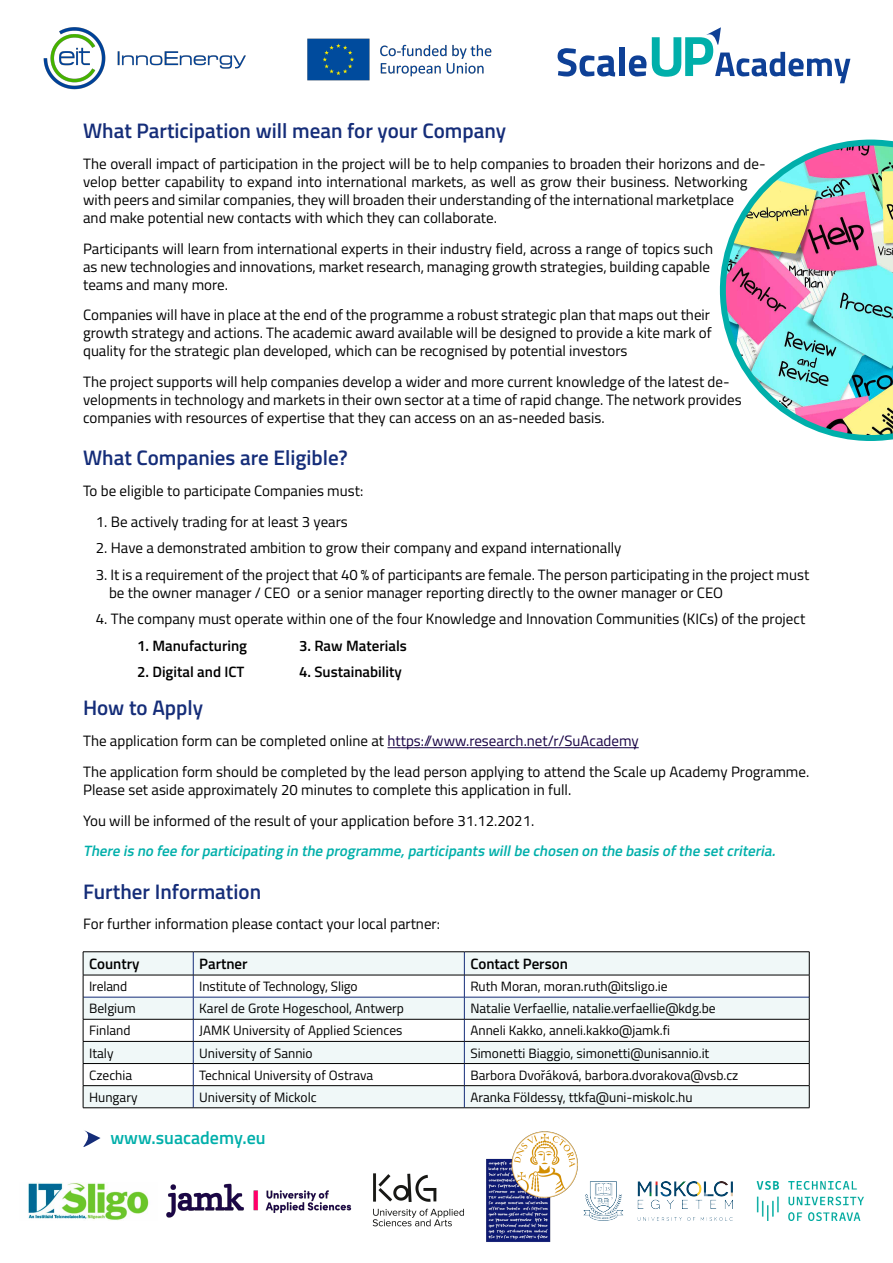
<style>
.page{position:relative;width:893px;height:1263px;background:#fff}
.page>*{position:absolute;margin:0;border:0;box-sizing:border-box;transform-origin:0 0}
.t1{font:600 21px "Titillium";color:#152d79}
.t2{font:600 18px "Titillium";color:#00afaa}
.t3{font:15px/18px "Titillium";color:#000}
.t4{font:italic 600 15px "Titillium";color:#00afaa}
.t5{font:600 15px "Titillium";color:#000}
.t6{font:13.5px "Titillium";color:#000}
.s1{color:#160043}
</style>
<div class="page">
<img style="left:166px;top:1183px;width:186px;height:35px">
<img style="left:28px;top:1183px;width:121px;height:37px">
<img style="left:757px;top:1182px;width:107px;height:38px">
<img style="left:372px;top:1173px;width:92px;height:54px">
<img style="left:486px;top:1131px;width:92px;height:111px">
<img style="left:584px;top:1182px;width:148px;height:38px">
<img style="left:720px;top:140px;width:173px;height:301px">
<hr style="left:387px;top:747px;width:252px;height:1px;background:#160043">
<hr style="left:83px;top:1107px;width:110px;height:1px;background:#000">
<hr style="left:193px;top:1107px;width:271px;height:1px;background:#000">
<hr style="left:464px;top:1107px;width:345px;height:1px;background:#000">
<hr style="left:83px;top:951px;width:110px;height:1px;background:#000">
<hr style="left:193px;top:951px;width:271px;height:1px;background:#000">
<hr style="left:464px;top:951px;width:345px;height:1px;background:#000">
<svg style="left:83px;top:952px;width:727px;height:155px"></svg>
<hr style="left:83px;top:975px;width:110px;height:1px;background:#000">
<hr style="left:193px;top:975px;width:271px;height:1px;background:#000">
<hr style="left:464px;top:975px;width:345px;height:1px;background:#000">
<svg style="left:83px;top:1130px;width:18px;height:17px"></svg>
<img style="left:43px;top:27px;width:449px;height:63px">
<svg style="left:558px;top:48px;width:57px;height:29px"></svg>
<div style="left:619px;top:48px;width:6px;height:28px;background:#0e4096"></div>
<svg style="left:629px;top:27px;width:221px;height:56px"></svg>
<h1 class="t1" style="left:83px;top:115px;width:424px">What Participation will mean for your Company</h1>
<p class="t3" style="left:83px;top:154px;width:684px">The overall impact of participation in the project will be to help companies to broaden their horizons and de&shy;velop better capability to expand into international markets, as well as grow their business. Networking with peers and similar companies, they will broaden their understanding of the international marketplace<br>and make potential new contacts with which they can collaborate.</p>
<p class="t3" style="left:83px;top:239px;width:632px">Participants will learn from international experts in their industry field, across a range of topics such as new technologies and innovations, market research, managing growth strategies, building capable teams and many more.</p>
<p class="t3" style="left:83px;top:305px;width:630px;text-align:justify">Companies will have in place at the end of the programme a robust strategic plan that maps out their growth strategy and actions. The academic award available will be designed to provide a kite mark of quality for the strategic plan developed, which can be recognised by potential investors</p>
<p class="t3" style="left:83px;top:372px;width:660px">The project supports will help companies develop a wider and more current knowledge of the latest de&shy;velopments in technology and markets in their own sector at a time of rapid change. The network provides companies with resources of expertise that they can access on an as-needed basis.</p>
<h1 class="t1" style="left:83px;top:442px;width:266px">What Companies are Eligible?</h1>
<p class="t3" style="left:83px;top:481px;width:282px">To be eligible to participate Companies must:</p>
<p class="t3" style="left:96px;top:512px;width:254px">1. Be actively trading for at least 3 years</p>
<p class="t3" style="left:96px;top:538px;width:527px">2. Have a demonstrated ambition to grow their company and expand internationally</p>
<p class="t3" style="left:109px;top:565px;width:702px;text-indent:-13px">3. It is a requirement of the project that 40 % of participants are female. The person participating in the project must be the owner manager / CEO or a senior manager reporting directly to the owner manager or CEO</p>
<p class="t3" style="left:96px;top:609px;width:711px">4. The company must operate within one of the four Knowledge and Innovation Communities (KICs) of the project</p>
<p class="t5" style="left:137px;top:634px;width:112px">1. Manufacturing</p>
<p class="t5" style="left:299px;top:634px;width:109px">3. Raw Materials</p>
<p class="t5" style="left:137px;top:661px;width:109px">2. Digital and ICT</p>
<p class="t5" style="left:299px;top:661px;width:104px">4. Sustainability</p>
<h1 class="t1" style="left:83px;top:692px;width:121px">How to Apply</h1>
<p class="t3" style="left:83px;top:725px;width:728px;line-height:30.8px">The application form can be completed online at <span class="s1">https://www.research.net/r/SuAcademy<br></span>The application form should be completed by the lead person applying to attend the Scale up Academy Programme.</p>
<p class="t3" style="left:83px;top:773px;width:490px;line-height:30.8px">Please set aside approximately 20 minutes to complete this application in full.<br>You will be informed of the result of your application before 31.12.2021.</p>
<p class="t4" style="left:83px;top:840px;width:697px">There is no fee forparticipating in the programme,participants willbe chosen on the basis ofthe setcriteria.</p>
<h1 class="t1" style="left:83px;top:875px;width:180px">Further Information</h1>
<p class="t3" style="left:83px;top:914px;width:358px">For further information please contact your local partner:</p>
<p class="t5" style="left:89px;top:952px;width:52px">Country</p>
<p class="t5" style="left:199px;top:952px;width:50px">Partner</p>
<p class="t5" style="left:470px;top:952px;width:99px">Contact Person</p>
<p class="t6" style="left:89px;top:976px;width:40px">Ireland</p>
<p class="t6" style="left:199px;top:976px;width:160px">Institute of Technology, Sligo</p>
<p class="t6" style="left:470px;top:976px;width:199px">Ruth Moran, moran.ruth@itsligo.ie</p>
<p class="t6" style="left:89px;top:999px;width:48px">Belgium</p>
<p class="t6" style="left:199px;top:999px;width:206px">Karel de Grote Hogeschool, Antwerp</p>
<p class="t6" style="left:470px;top:999px;width:247px">Natalie Verfaellie, natalie.verfaellie@kdg.be</p>
<p class="t6" style="left:89px;top:1021px;width:43px">Finland</p>
<p class="t6" style="left:199px;top:1021px;width:205px">JAMK University of Applied Sciences</p>
<p class="t6" style="left:470px;top:1021px;width:201px">Anneli Kakko, anneli.kakko@jamk.fi</p>
<p class="t6" style="left:89px;top:1043px;width:26px">Italy</p>
<p class="t6" style="left:199px;top:1043px;width:115px">University of Sannio</p>
<p class="t6" style="left:470px;top:1043px;width:241px">Simonetti Biaggio, simonetti@unisannio.it</p>
<p class="t6" style="left:89px;top:1065px;width:45px">Czechia</p>
<p class="t6" style="left:199px;top:1065px;width:175px">Technical University of Ostrava</p>
<p class="t6" style="left:470px;top:1065px;width:270px">Barbora Dvořáková, barbora.dvorakova@vsb.cz</p>
<p class="t6" style="left:89px;top:1087px;width:50px">Hungary</p>
<p class="t6" style="left:199px;top:1087px;width:119px">University of Mickolc</p>
<p class="t6" style="left:470px;top:1087px;width:224px">Aranka Földessy, ttkfa@uni-miskolc.hu</p>
<p class="t2" style="left:110px;top:1124px;width:157px">www.suacademy.eu</p>
</div>
